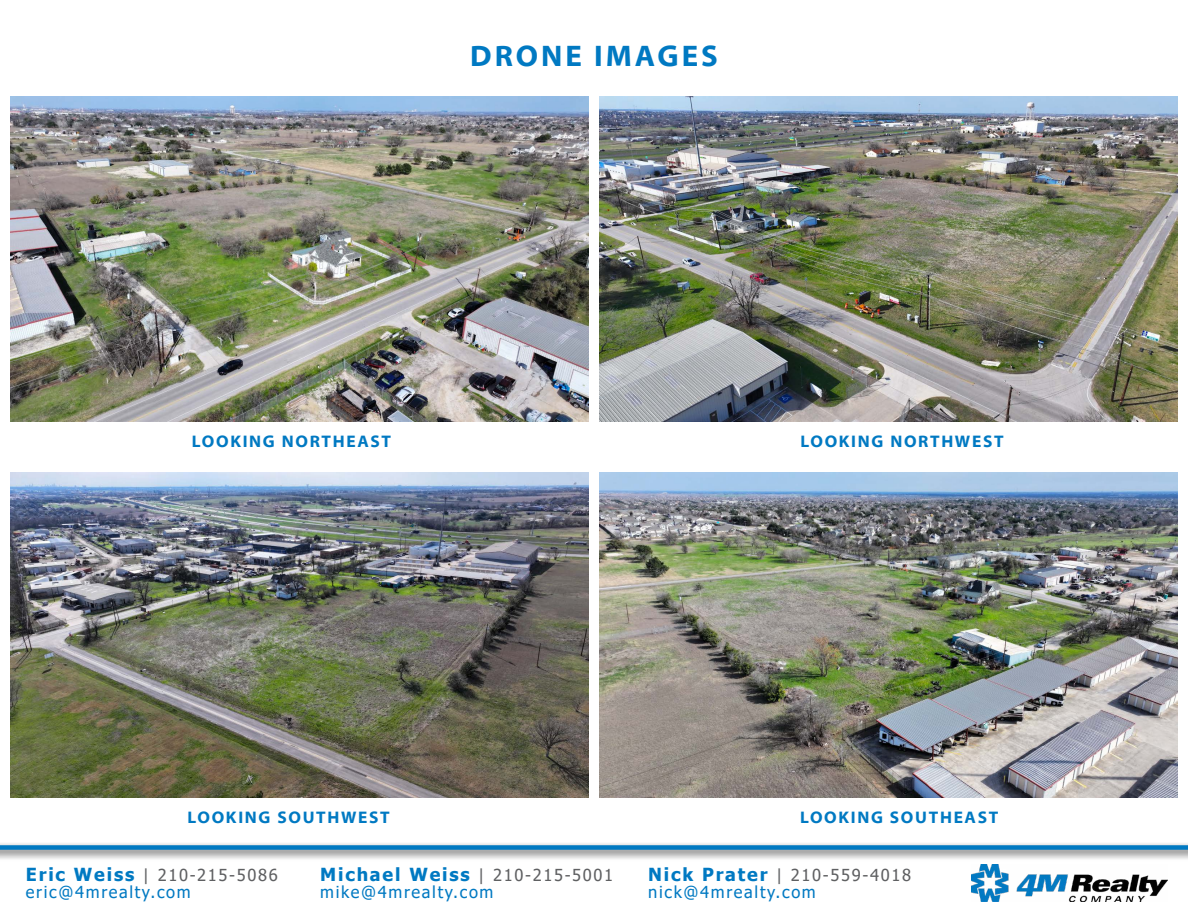
<style>
.page{position:relative;width:1188px;height:918px;background:#fff}
.page>*{position:absolute;margin:0;border:0;box-sizing:border-box;transform-origin:0 0}
.t1{font:700 30px "Myriad Web Pro";letter-spacing:.1em;color:#0079c2}
.t2{font:700 16.8px "Myriad Web Pro";letter-spacing:.1em;color:#0079c2}
.t3{font:16.5px/16.5px "Tahoma";letter-spacing:.1em;color:#0079c2}
.s1{font-weight:700;font-size:18px}
.s2{color:#5f6062}
</style>
<div class="page">
<div style="left:0;top:841px;width:1188px;height:21px;background:#000;opacity:.75"></div>
<div style="left:0;top:845px;width:1188px;height:5px;background:#0079c2"></div>
<img style="left:971px;top:864px;width:197px;height:37px">
<img style="left:10px;top:97px;width:578px;height:325px">
<img style="left:600px;top:97px;width:578px;height:325px">
<img style="left:10px;top:473px;width:578px;height:325px">
<img style="left:600px;top:473px;width:578px;height:325px">
<h1 class="t1" style="left:470px;top:40px;width:249px">DRONE IMAGES</h1>
<p class="t2" style="left:192px;top:432px;width:201px">LOOKING NORTHEAST</p>
<p class="t2" style="left:188px;top:808px;width:204px">LOOKING SOUTHWEST</p>
<p class="t2" style="left:801px;top:432px;width:205px">LOOKING NORTHWEST</p>
<p class="t2" style="left:800px;top:808px;width:200px">LOOKING SOUTHEAST</p>
<p class="t3" style="left:26px;top:868px;width:254px"><span class="s1">Eric Weiss</span> <span class="s2">| 210-215-5086 </span>eric@4mrealty.com</p>
<p class="t3" style="left:320px;top:868px;width:295px"><span class="s1">Michael Weiss</span> <span class="s2">| 210-215-5001 </span>mike@4mrealty.com</p>
<p class="t3" style="left:648px;top:868px;width:264px"><span class="s1">Nick Prater</span> <span class="s2">| 210-559-4018 </span>nick@4mrealty.com</p>
</div>
